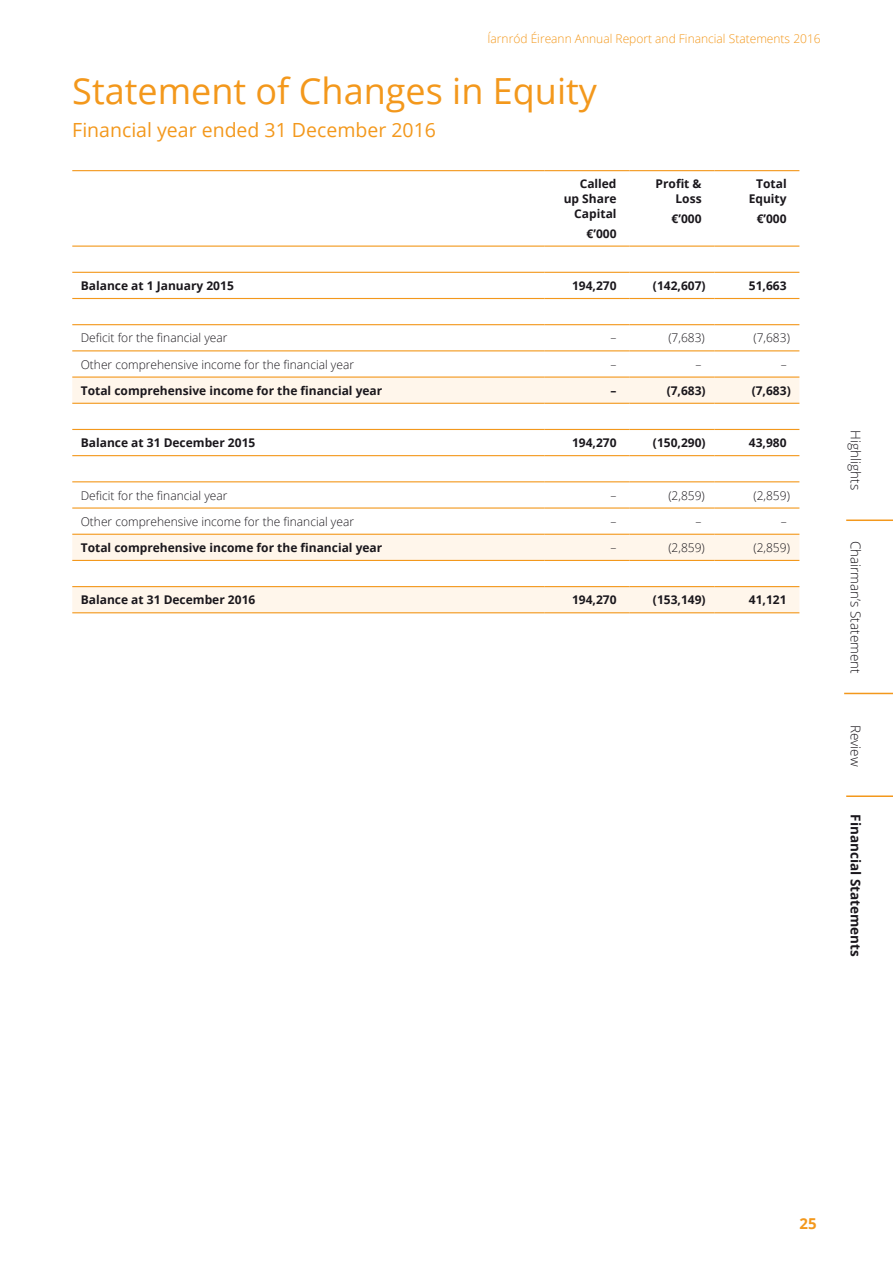
<style>
.page{position:relative;width:893px;height:1263px;background:#fff}
.page>*{position:absolute;margin:0;border:0;box-sizing:border-box;transform-origin:0 0}
.t1{font:36px "Open Sans";color:#f3981c}
.H2_0B4{font:19.5px "Open Sans";color:#f3981c}
.t2{font:700 15px "Open Sans";color:#f3981c}
.Table_Body__1{font:300 13.5px "Open Sans";color:#1a171c}
.Table_Body__1-2{font:700 13.5px "Open Sans";color:#1a171c}
.Table_Body__1-3{font:700 12px/15px "Open Sans";color:#1a171c;text-align:right}
.Table_Body__1-4{font:300 12px "Open Sans";color:#1a171c}
.t3{font:300 12px "Open Sans";color:#f3981c}
</style>
<div class="page">
<svg style="left:72px;top:378px;width:727px;height:234px"></svg>
<hr style="left:72px;top:246px;width:472px;height:1px;background:#f3981c">
<hr style="left:544px;top:246px;width:85px;height:1px;background:#f3981c">
<hr style="left:629px;top:246px;width:85px;height:1px;background:#f3981c">
<hr style="left:714px;top:246px;width:85px;height:1px;background:#f3981c">
<hr style="left:72px;top:272px;width:472px;height:1px;background:#f3981c">
<hr style="left:544px;top:272px;width:85px;height:1px;background:#f3981c">
<hr style="left:629px;top:272px;width:85px;height:1px;background:#f3981c">
<hr style="left:714px;top:272px;width:85px;height:1px;background:#f3981c">
<hr style="left:72px;top:298px;width:472px;height:1px;background:#f3981c">
<hr style="left:544px;top:298px;width:85px;height:1px;background:#f3981c">
<hr style="left:629px;top:298px;width:85px;height:1px;background:#f3981c">
<hr style="left:714px;top:298px;width:85px;height:1px;background:#f3981c">
<hr style="left:72px;top:324px;width:472px;height:1px;background:#f3981c">
<hr style="left:544px;top:324px;width:85px;height:1px;background:#f3981c">
<hr style="left:629px;top:324px;width:85px;height:1px;background:#f3981c">
<hr style="left:714px;top:324px;width:85px;height:1px;background:#f3981c">
<hr style="left:72px;top:350px;width:472px;height:1px;background:#f3981c">
<hr style="left:544px;top:350px;width:85px;height:1px;background:#f3981c">
<hr style="left:629px;top:350px;width:85px;height:1px;background:#f3981c">
<hr style="left:714px;top:350px;width:85px;height:1px;background:#f3981c">
<hr style="left:72px;top:429px;width:472px;height:1px;background:#f3981c">
<hr style="left:544px;top:429px;width:85px;height:1px;background:#f3981c">
<hr style="left:629px;top:429px;width:85px;height:1px;background:#f3981c">
<hr style="left:714px;top:429px;width:85px;height:1px;background:#f3981c">
<hr style="left:72px;top:455px;width:472px;height:1px;background:#f3981c">
<hr style="left:544px;top:455px;width:85px;height:1px;background:#f3981c">
<hr style="left:629px;top:455px;width:85px;height:1px;background:#f3981c">
<hr style="left:714px;top:455px;width:85px;height:1px;background:#f3981c">
<hr style="left:72px;top:481px;width:472px;height:1px;background:#f3981c">
<hr style="left:544px;top:481px;width:85px;height:1px;background:#f3981c">
<hr style="left:629px;top:481px;width:85px;height:1px;background:#f3981c">
<hr style="left:714px;top:481px;width:85px;height:1px;background:#f3981c">
<hr style="left:72px;top:507px;width:472px;height:2px;background:#f3981c">
<hr style="left:544px;top:507px;width:85px;height:2px;background:#f3981c">
<hr style="left:629px;top:507px;width:85px;height:2px;background:#f3981c">
<hr style="left:714px;top:507px;width:85px;height:2px;background:#f3981c">
<hr style="left:72px;top:170px;width:472px;height:1px;background:#f3981c">
<hr style="left:544px;top:170px;width:85px;height:1px;background:#f3981c">
<hr style="left:629px;top:170px;width:85px;height:1px;background:#f3981c">
<hr style="left:714px;top:170px;width:85px;height:1px;background:#f3981c">
<hr style="left:72px;top:376px;width:472px;height:2px;background:#f3981c">
<hr style="left:544px;top:376px;width:85px;height:2px;background:#f3981c">
<hr style="left:629px;top:376px;width:85px;height:2px;background:#f3981c">
<hr style="left:714px;top:376px;width:85px;height:2px;background:#f3981c">
<hr style="left:72px;top:403px;width:472px;height:1px;background:#f3981c">
<hr style="left:544px;top:403px;width:85px;height:1px;background:#f3981c">
<hr style="left:629px;top:403px;width:85px;height:1px;background:#f3981c">
<hr style="left:714px;top:403px;width:85px;height:1px;background:#f3981c">
<hr style="left:72px;top:534px;width:472px;height:1px;background:#f3981c">
<hr style="left:544px;top:534px;width:85px;height:1px;background:#f3981c">
<hr style="left:629px;top:534px;width:85px;height:1px;background:#f3981c">
<hr style="left:714px;top:534px;width:85px;height:1px;background:#f3981c">
<hr style="left:72px;top:560px;width:472px;height:1px;background:#f3981c">
<hr style="left:544px;top:560px;width:85px;height:1px;background:#f3981c">
<hr style="left:629px;top:560px;width:85px;height:1px;background:#f3981c">
<hr style="left:714px;top:560px;width:85px;height:1px;background:#f3981c">
<hr style="left:72px;top:586px;width:472px;height:1px;background:#f3981c">
<hr style="left:544px;top:586px;width:85px;height:1px;background:#f3981c">
<hr style="left:629px;top:586px;width:85px;height:1px;background:#f3981c">
<hr style="left:714px;top:586px;width:85px;height:1px;background:#f3981c">
<hr style="left:72px;top:612px;width:472px;height:1px;background:#f3981c">
<hr style="left:544px;top:612px;width:85px;height:1px;background:#f3981c">
<hr style="left:629px;top:612px;width:85px;height:1px;background:#f3981c">
<hr style="left:714px;top:612px;width:85px;height:1px;background:#f3981c">
<hr style="left:846px;top:519px;width:47px;height:2px;background:#f3981c">
<hr style="left:844px;top:693px;width:49px;height:1px;background:#f3981c">
<hr style="left:846px;top:795px;width:47px;height:2px;background:#f3981c">
<p class="t3" style="left:488px;top:31px;width:335px">Íarnród Éireann Annual Report and Financial Statements 2016</p>
<h1 class="t1" style="left:72px;top:66px;width:526px">Statement of Changes in Equity</h1>
<p class="H2_0B4" style="left:72px;top:117px;width:365px">Financial year ended 31 December 2016</p>
<p class="Table_Body__1-3" style="left:564px;top:176px;width:54px">Called up Share<br>Capital</p>
<p class="Table_Body__1-3" style="left:587px;top:225px;width:32px">€’000</p>
<p class="Table_Body__1-3" style="left:656px;top:176px;width:48px">Profit &amp;<br>Loss</p>
<p class="Table_Body__1-3" style="left:672px;top:210px;width:32px">€’000</p>
<p class="Table_Body__1-3" style="left:749px;top:176px;width:39px">Total<br>Equity</p>
<p class="Table_Body__1-3" style="left:757px;top:210px;width:32px">€’000</p>
<p class="Table_Body__1-3" style="left:81px;top:278px;width:155px">Balance at 1 January 2015</p>
<p class="Table_Body__1-3" style="left:572px;top:278px;width:46px">194,270</p>
<p class="Table_Body__1-3" style="left:653px;top:278px;width:54px">(142,607)</p>
<p class="Table_Body__1-3" style="left:749px;top:278px;width:39px">51,663</p>
<p class="Table_Body__1-4" style="left:81px;top:330px;width:148px">Deficit for the financial year</p>
<p class="Table_Body__1-4" style="left:611px;top:330px;width:7px">–</p>
<p class="Table_Body__1-4" style="left:668px;top:330px;width:38px">(7,683)</p>
<p class="Table_Body__1-4" style="left:753px;top:330px;width:38px">(7,683)</p>
<p class="Table_Body__1-4" style="left:81px;top:356px;width:275px">Other comprehensive income for the financial year</p>
<p class="Table_Body__1-4" style="left:611px;top:356px;width:7px">–</p>
<p class="Table_Body__1-4" style="left:696px;top:356px;width:7px">–</p>
<p class="Table_Body__1-4" style="left:781px;top:356px;width:7px">–</p>
<p class="Table_Body__1-3" style="left:81px;top:383px;width:303px">Total comprehensive income for the financial year</p>
<p class="Table_Body__1-3" style="left:611px;top:383px;width:7px">–</p>
<p class="Table_Body__1-3" style="left:667px;top:383px;width:41px">(7,683)</p>
<p class="Table_Body__1-3" style="left:752px;top:383px;width:41px">(7,683)</p>
<p class="Table_Body__1-3" style="left:81px;top:435px;width:176px">Balance at 31 December 2015</p>
<p class="Table_Body__1-3" style="left:572px;top:435px;width:46px">194,270</p>
<p class="Table_Body__1-3" style="left:653px;top:435px;width:54px">(150,290)</p>
<p class="Table_Body__1-3" style="left:749px;top:435px;width:39px">43,980</p>
<p class="Table_Body__1-4" style="left:81px;top:487px;width:148px">Deficit for the financial year</p>
<p class="Table_Body__1-4" style="left:611px;top:487px;width:7px">–</p>
<p class="Table_Body__1-4" style="left:668px;top:487px;width:38px">(2,859)</p>
<p class="Table_Body__1-4" style="left:753px;top:487px;width:38px">(2,859)</p>
<p class="Table_Body__1-4" style="left:81px;top:513px;width:275px">Other comprehensive income for the financial year</p>
<p class="Table_Body__1-4" style="left:611px;top:513px;width:7px">–</p>
<p class="Table_Body__1-4" style="left:696px;top:513px;width:7px">–</p>
<p class="Table_Body__1-4" style="left:781px;top:513px;width:7px">–</p>
<p class="Table_Body__1-3" style="left:81px;top:540px;width:303px">Total comprehensive income for the financial year</p>
<p class="Table_Body__1-4" style="left:611px;top:539px;width:7px">–</p>
<p class="Table_Body__1-4" style="left:668px;top:539px;width:38px">(2,859)</p>
<p class="Table_Body__1-4" style="left:753px;top:539px;width:38px">(2,859)</p>
<p class="Table_Body__1-3" style="left:81px;top:592px;width:176px">Balance at 31 December 2016</p>
<p class="Table_Body__1-3" style="left:572px;top:592px;width:46px">194,270</p>
<p class="Table_Body__1-3" style="left:653px;top:592px;width:54px">(153,149)</p>
<p class="Table_Body__1-3" style="left:749px;top:592px;width:39px">41,121</p>
<p class="Table_Body__1" style="left:865px;top:430px;width:61px;rotate:90deg">Highlights</p>
<p class="Table_Body__1" style="left:865px;top:540px;width:135px;rotate:90deg">Chairman’s Statement</p>
<p class="Table_Body__1" style="left:865px;top:725px;width:43px;rotate:90deg">Review</p>
<p class="Table_Body__1-2" style="left:865px;top:814px;width:144px;rotate:90deg">Financial Statements</p>
<p class="t2" style="left:799px;top:1213px;width:19px">25</p>
</div>
